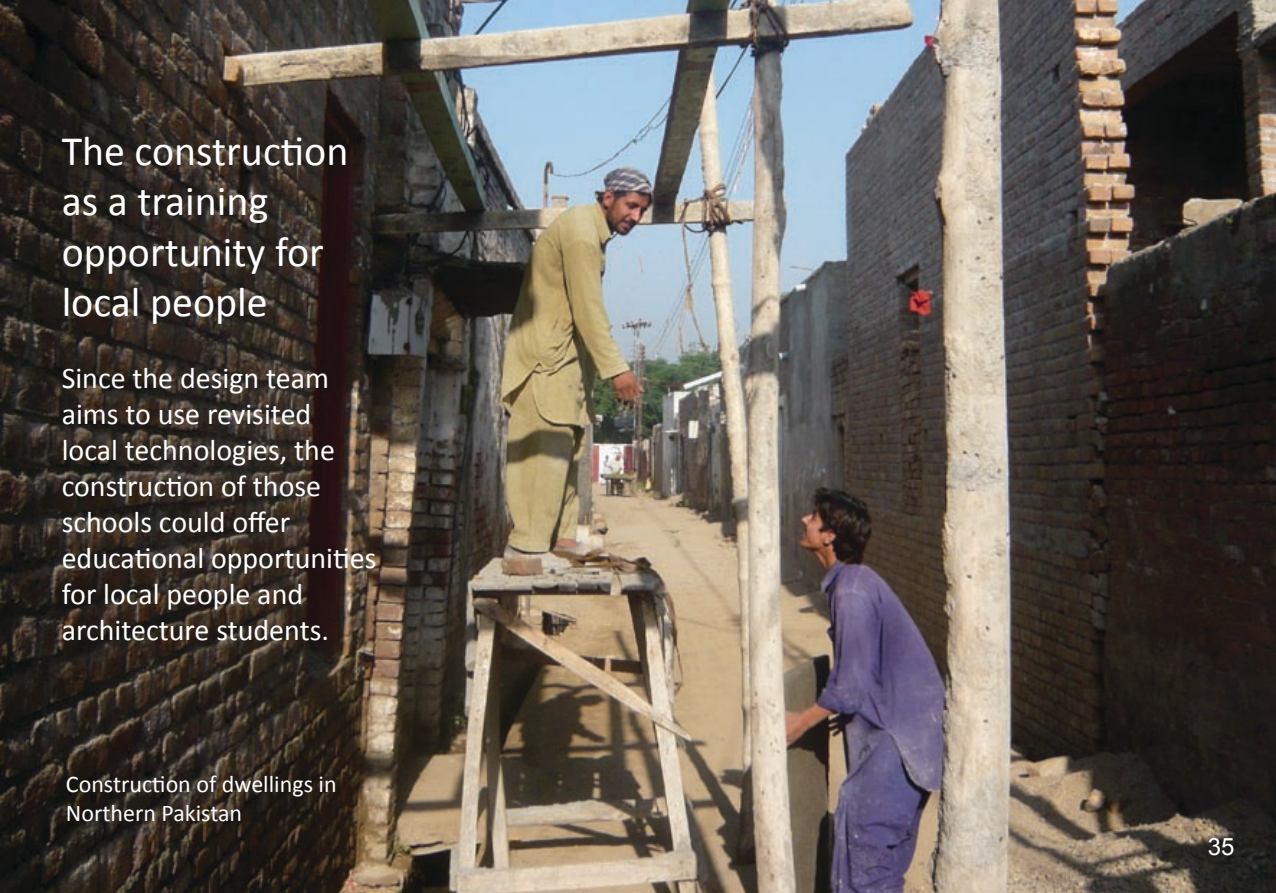
<style>
.page{position:relative;width:1276px;height:893px;background:#fff}
.page>*{position:absolute;margin:0;border:0;box-sizing:border-box;transform-origin:0 0}
.t1{font:42px/50.4px "Calibri";color:#fff}
.t2{font:30px/36px "Calibri";color:#fff}
.t3{font:24px/28.8px "Calibri";color:#fff}
.t4{font:24px "Arial";color:#fff}
</style>
<div class="page">
<img style="left:0;top:0;width:1276px;height:893px">
<h1 class="t1" style="left:62px;top:126px;width:288px">The construction as a training opportunity for local people</h1>
<p class="t2" style="left:62px;top:360px;width:316px">Since the design team aims to use revisited<br>local technologies, the construction of those schools could offer educational opportunities for local people and architecture students.</p>
<p class="t3" style="left:66px;top:770px;width:272px">Construction of dwellings in<br>Northern Pakistan</p>
<p class="t4" style="left:1208px;top:830px;width:28px">35</p>
</div>
